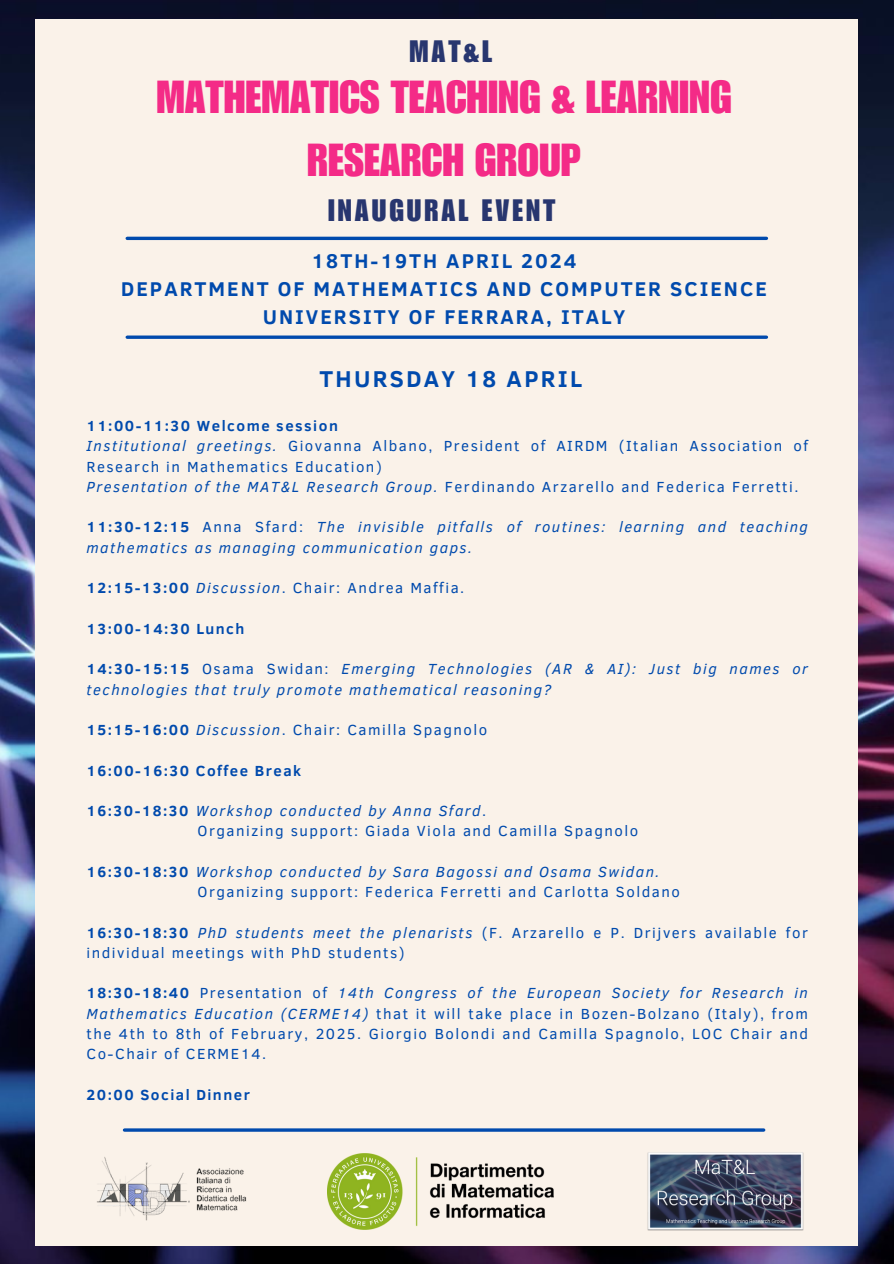
<style>
.page{position:relative;width:894px;height:1264px;background:#fff}
.page>*{position:absolute;margin:0;border:0;box-sizing:border-box;transform-origin:0 0}
.t1{font:45px/63px "Impact LT Std";color:#f42b87;text-align:center}
.t2{font:30.15px "Impact LT Std";letter-spacing:.1em;color:#28366f}
.t3{font:700 23.4px "Clear Sans";letter-spacing:.1em;color:#004aad}
.t4{font:700 20.4px/28.2px "Clear Sans";letter-spacing:.1em;color:#004aad;text-align:center}
.t5{font:15px/20.2px "Clear Sans";letter-spacing:.1em;color:#004aad}
.t6{font:italic 15px/20.2px "Clear Sans";letter-spacing:.1em;color:#004aad}
.t7{font:700 15px "Clear Sans";letter-spacing:.1em;color:#004aad}
.s1{font-weight:700}
.s2{font-style:italic}
.s3{font-weight:700;font-style:normal}
.s4{font-style:normal}
</style>
<div class="page">
<img style="left:0;top:0;width:893px;height:1263px">
<div style="left:36px;top:19px;width:821px;height:1226px;background:#faf2e9"></div>
<hr style="left:127px;top:237px;width:639px;height:3px;background:#004aad">
<hr style="left:124px;top:1128px;width:639px;height:3px;background:#004aad">
<img style="left:97px;top:1157px;width:150px;height:64px">
<img style="left:647px;top:1152px;width:157px;height:79px">
<img style="left:327px;top:1153px;width:226px;height:75px">
<svg style="left:127px;top:335px;width:639px;height:4px;background:#2663b6"></svg>
<p class="t2" style="left:409px;top:41px;width:84px">MAT&amp;L</p>
<h4 class="t1" style="left:156px;top:72px;width:576px">MATHEMATICS TEACHING &amp; LEARNING<br>RESEARCH GROUP</h4>
<p class="t2" style="left:328px;top:199px;width:229px">INAUGURAL EVENT</p>
<p class="t4" style="left:121px;top:246px;width:647px">18TH-19TH APRIL 2024<br>DEPARTMENT OF MATHEMATICS AND COMPUTER SCIENCE<br>UNIVERSITY OF FERRARA, ITALY</p>
<h3 class="t3" style="left:319px;top:362px;width:264px">THURSDAY 18 APRIL</h3>
<p class="t5" style="left:86px;top:415px;width:722px"><span class="s1">11:00-11:30 Welcome session<br></span><span class="s2">Institutional greetings.</span> Giovanna Albano, President of AIRDM (Italian Association of Research in Mathematics Education)<br><span class="s2">Presentation of the MAT&amp;L Research Group.</span> Ferdinando Arzarello and Federica Ferretti.</p>
<p class="t6" style="left:86px;top:516px;width:722px"><span class="s3">11:30-12:15</span> <span class="s4">Anna Sfard:</span> The invisible pitfalls of routines: learning and teaching mathematics as managing communication gaps.</p>
<p class="t5" style="left:86px;top:577px;width:379px"><span class="s1">12:15-13:00</span> <span class="s2">Discussion</span>. Chair: Andrea Maffia.</p>
<p class="t7" style="left:86px;top:617px;width:159px">13:00-14:30 Lunch</p>
<p class="t6" style="left:86px;top:658px;width:722px"><span class="s3">14:30-15:15</span> <span class="s4">Osama Swidan:</span> Emerging Technologies (AR &amp; AI): Just big names or technologies that truly promote mathematical reasoning?</p>
<p class="t5" style="left:86px;top:719px;width:402px"><span class="s1">15:15-16:00</span> <span class="s2">Discussion</span>. Chair: Camilla Spagnolo</p>
<p class="t7" style="left:86px;top:759px;width:216px">16:00-16:30 Coffee Break</p>
<p class="t5" style="left:197px;top:800px;width:442px;text-indent:-111px"><span class="s1">16:30-18:30</span> <span class="s2">Workshop conducted by Anna Sfard</span>.<br>Organizing support: Giada Viola and Camilla Spagnolo</p>
<p class="t5" style="left:197px;top:860px;width:483px;text-indent:-111px"><span class="s1">16:30-18:30</span> <span class="s2">Workshop conducted by Sara Bagossi and Osama Swidan.<br></span>Organizing support: Federica Ferretti and Carlotta Soldano</p>
<p class="t5" style="left:86px;top:921px;width:722px"><span class="s1">16:30-18:30</span> <span class="s2">PhD students meet the plenarists</span> (F. Arzarello e P. Drijvers available for individual meetings with PhD students)</p>
<p class="t5" style="left:86px;top:982px;width:722px;text-align:justify"><span class="s1">18:30-18:40</span> Presentation of <span class="s2">14th Congress of the European Society for Research in Mathematics Education (CERME14)</span> that it will take place in Bozen-Bolzano (Italy), from the 4th to 8th of February, 2025. Giorgio Bolondi and Camilla Spagnolo, LOC Chair and Co-Chair of CERME14.</p>
<p class="t7" style="left:86px;top:1083px;width:165px">20:00 Social Dinner</p>
</div>
